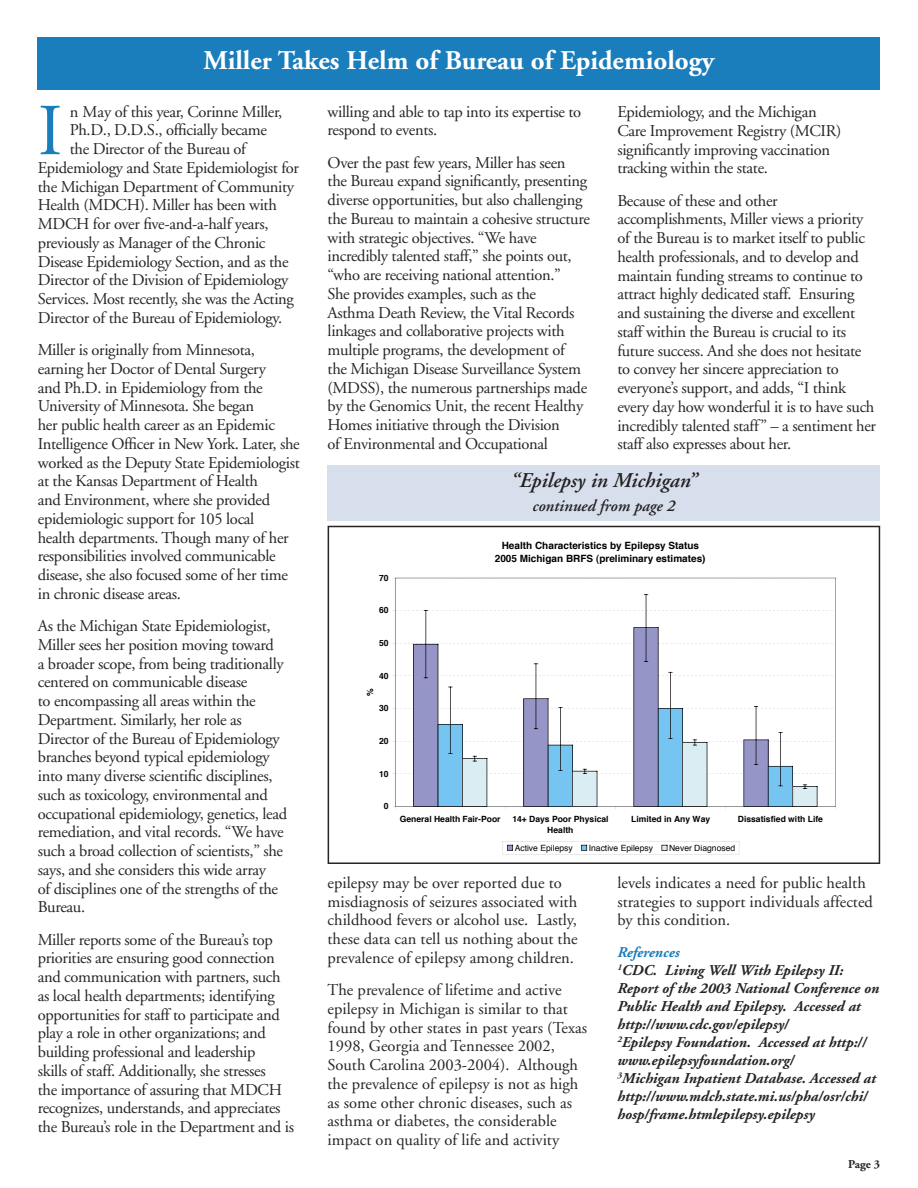
<style>
.page{position:relative;width:918px;height:1188px;background:#fff}
.page>*{position:absolute;margin:0;border:0;box-sizing:border-box;transform-origin:0 0}
.t1{font:73.05px "Adobe Garamond";color:#1a7dbc}
.t2{font:700 27px "Adobe Garamond";color:#fff}
.t3{font:italic 600 21px "Adobe Garamond";color:#212022}
.t4{font:16.5px/18.8px "Adobe Garamond";letter-spacing:-.02em;color:#262425}
.t5{font:16.5px/18.8px "Adobe Garamond";color:#262425}
.t6{font:italic 600 16.5px "Adobe Garamond";color:#212022}
.t7{font:italic 700 15px/18px "Adobe Garamond";color:#262425}
.t8{font:700 12px "Adobe Garamond";color:#262425}
.t9{font:700 10.05px/12.5px "Helvetica";color:#000;text-align:center}
.t10{font:700 8.55px/10.8px "Helvetica";color:#000;text-align:center}
.t11{font:8.55px "Helvetica";color:#000}
.s1{color:#1a7dbc}
</style>
<div class="page">
<div style="left:38px;top:38px;width:842px;height:52px;background:#1a7dbc"></div>
<svg style="left:328px;top:526px;width:552px;height:338px"></svg>
<div style="left:328px;top:466px;width:552px;height:55px;background:#d7dfec"></div>
<svg style="left:393px;top:578px;width:443px;height:231px"></svg>
<svg style="left:502px;top:841px;width:237px;height:13px"></svg>
<h2 class="t2" style="left:204px;top:46px;width:512px">Miller Takes Helm of Bureau of Epidemiology</h2>
<p class="t4" style="left:328px;top:102px;width:255px">willing and able to tap into its expertise to respond to events.</p>
<p class="t4" style="left:328px;top:153px;width:264px">Over the past few years, Miller has seen<br>the Bureau expand significantly, presenting diverse opportunities, but also challenging the Bureau to maintain a cohesive structure with strategic objectives. “We have incredibly talented staff,” she points out, “who are receiving national attention.”<br>She provides examples, such as the<br>Asthma Death Review, the Vital Records linkages and collaborative projects with multiple programs, the development of<br>the Michigan Disease Surveillance System (MDSS), the numerous partnerships made by the Genomics Unit, the recent Healthy Homes initiative through the Division<br>of Environmental and Occupational</p>
<h1 class="t1" style="left:38px;top:92px;width:26px">I</h1>
<p class="t4" style="left:70px;top:102px;width:214px">n May of this year, Corinne Miller,</p>
<p class="t4" style="left:617px;top:103px;width:226px">Epidemiology, and the Michigan Care Improvement Registry (MCIR) significantly improving vaccination tracking within the state.</p>
<p class="t4" style="left:617px;top:191px;width:260px">Because of these and other accomplishments, Miller views a priority of the Bureau is to market itself to public health professionals, and to develop and maintain funding streams to continue to attract highly dedicated staff. Ensuring and sustaining the diverse and excellent staff within the Bureau is crucial to its future success. And she does not hesitate to convey her sincere appreciation to everyone’s support, and adds, “I think every day how wonderful it is to have such incredibly talented staff” – a sentiment her staff also expresses about her.</p>
<p class="t4" style="left:70px;top:121px;width:199px">Ph.D., D.D.S., officially became</p>
<p class="t4" style="left:70px;top:140px;width:178px">the Director of the Bureau of</p>
<p class="t4" style="left:38px;top:159px;width:263px">Epidemiology and State Epidemiologist for</p>
<p class="t4" style="left:38px;top:177px;width:258px">the Michigan Department of Community</p>
<p class="t4" style="left:38px;top:196px;width:241px">Health (MDCH). Miller has been with</p>
<p class="t4" style="left:38px;top:215px;width:232px">MDCH for over five-and-a-half years,</p>
<p class="t4" style="left:38px;top:234px;width:229px">previously as Manager of the Chronic</p>
<p class="t4" style="left:38px;top:252px;width:252px">Disease Epidemiology Section, and as the</p>
<p class="t4" style="left:38px;top:271px;width:252px">Director of the Division of Epidemiology</p>
<p class="t4" style="left:38px;top:290px;width:258px">Services. Most recently, she was the Acting</p>
<p class="t4" style="left:38px;top:309px;width:246px">Director of the Bureau of Epidemiology.</p>
<p class="t4" style="left:38px;top:341px;width:264px">Miller is originally from Minnesota, earning her Doctor of Dental Surgery<br>and Ph.D. in Epidemiology from the University of Minnesota. She began<br>her public health career as an Epidemic Intelligence Officer in New York. Later, she worked as the Deputy State Epidemiologist at the Kansas Department of Health<br>and Environment, where she provided epidemiologic support for 105 local<br>health departments. Though many of her responsibilities involved communicable disease, she also focused some of her time in chronic disease areas.</p>
<p class="t4" style="left:38px;top:617px;width:251px">As the Michigan State Epidemiologist, Miller sees her position moving toward<br>a broader scope, from being traditionally centered on communicable disease<br>to encompassing all areas within the Department. Similarly, her role as Director of the Bureau of Epidemiology branches beyond typical epidemiology into many diverse scientific disciplines, such as toxicology, environmental and occupational epidemiology, genetics, lead remediation, and vital records. “We have such a broad collection of scientists,” she says, and she considers this wide array<br>of disciplines one of the strengths of the Bureau.</p>
<p class="t4" style="left:38px;top:930px;width:258px">Miller reports some of the Bureau’s top priorities are ensuring good connection and communication with partners, such as local health departments; identifying opportunities for staff to participate and play a role in other organizations; and building professional and leadership<br>skills of staff. Additionally, she stresses<br>the importance of assuring that MDCH recognizes, understands, and appreciates the Bureau’s role in the Department and is</p>
<p class="t3" style="left:511px;top:468px;width:188px">“Epilepsy in Michigan”</p>
<p class="t6" style="left:532px;top:497px;width:144px">continued from page 2</p>
<p class="t9" style="left:495px;top:539px;width:212px">Health Characteristics by Epilepsy Status<br>2005 Michigan BRFS (preliminary estimates)</p>
<p class="t10" style="left:379px;top:572px;width:11px">70</p>
<p class="t10" style="left:379px;top:605px;width:11px">60</p>
<p class="t10" style="left:379px;top:637px;width:11px">50</p>
<p class="t10" style="left:379px;top:670px;width:11px">40</p>
<p class="t10" style="left:364px;top:696px;width:9px;rotate:-90deg">%</p>
<p class="t10" style="left:379px;top:703px;width:11px">30</p>
<p class="t10" style="left:379px;top:735px;width:11px">20</p>
<p class="t10" style="left:379px;top:768px;width:11px">10</p>
<p class="t10" style="left:384px;top:800px;width:6px">0</p>
<p class="t10" style="left:400px;top:813px;width:102px">General Health Fair-Poor</p>
<p class="t10" style="left:512px;top:813px;width:98px">14+ Days Poor Physical<br>Health</p>
<p class="t10" style="left:631px;top:813px;width:80px">Limited in Any Way</p>
<p class="t10" style="left:738px;top:813px;width:87px">Dissatisfied with Life</p>
<p class="t11" style="left:515px;top:840px;width:59px">Active Epilepsy</p>
<p class="t11" style="left:589px;top:840px;width:66px">Inactive Epilepsy</p>
<p class="t11" style="left:669px;top:840px;width:68px">Never Diagnosed</p>
<p class="t5" style="left:328px;top:874px;width:252px">epilepsy may be over reported due to misdiagnosis of seizures associated with childhood fevers or alcohol use. Lastly, these data can tell us nothing about the prevalence of epilepsy among children.</p>
<p class="t5" style="left:328px;top:981px;width:261px">The prevalence of lifetime and active epilepsy in Michigan is similar to that found by other states in past years (Texas 1998, Georgia and Tennessee 2002, South Carolina 2003-2004). Although the prevalence of epilepsy is not as high as some other chronic diseases, such as asthma or diabetes, the considerable impact on quality of life and activity</p>
<p class="t5" style="left:617px;top:874px;width:257px">levels indicates a need for public health strategies to support individuals affected by this condition.</p>
<p class="t7" style="left:617px;top:943px;width:263px"><span class="s1">References<br></span><sup>1</sup>CDC. Living Well With Epilepsy II:<br>Report of the 2003 National Conference on Public Health and Epilepsy. Accessed at http://www.cdc.gov/epilepsy/<br><sup>2</sup>Epilepsy Foundation. Accessed at http:// www.epilepsyfoundation.org/<br><sup>3</sup>Michigan Inpatient Database. Accessed at http://www.mdch.state.mi.us/pha/osr/chi/ hosp/frame.htmlepilepsy.epilepsy</p>
<p class="t8" style="left:848px;top:1158px;width:34px">Page 3</p>
</div>
